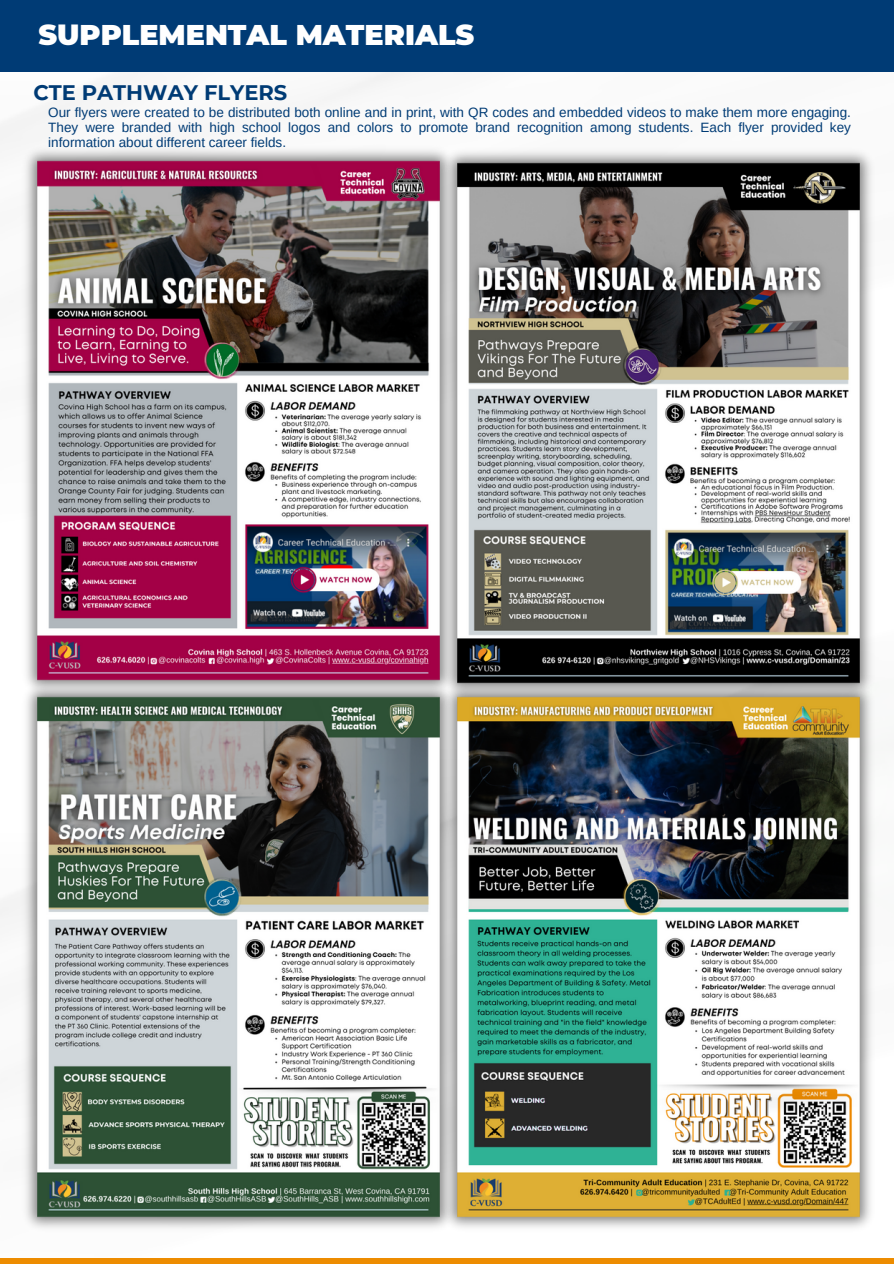
<style>
.page{position:relative;width:894px;height:1264px;background:#fff}
.page>*{position:absolute;margin:0;border:0;box-sizing:border-box;transform-origin:0 0}
.t1{font:900 28.5px "Montserrat";color:#fff}
.t2{font:700 21px "Montserrat";color:#003b75}
.t3{font:13.5px/14.7px "Arimo";color:#003b75;text-align:justify}
</style>
<div class="page">
<div style="left:0;top:0;width:893px;height:71px;background:#003b75"></div>
<div style="left:0;top:1257px;width:893px;height:6px;background:#ed8c00"></div>
<img style="left:18px;top:135px;width:420px;height:537px">
<img style="left:438px;top:150px;width:435px;height:522px">
<img style="left:18px;top:672px;width:420px;height:557px">
<img style="left:438px;top:672px;width:437px;height:556px">
<h1 class="t1" style="left:38px;top:17px;width:437px">SUPPLEMENTAL MATERIALS</h1>
<h2 class="t2" style="left:33px;top:79px;width:255px">CTE PATHWAY FLYERS</h2>
<p class="t3" style="left:48px;top:105px;width:804px">Our flyers were created to be distributed both online and in print, with QR codes and embedded videos to make them more engaging.<br>They were branded with high school logos and colors to promote brand recognition among students. Each flyer provided key information about different career fields.</p>
</div>
